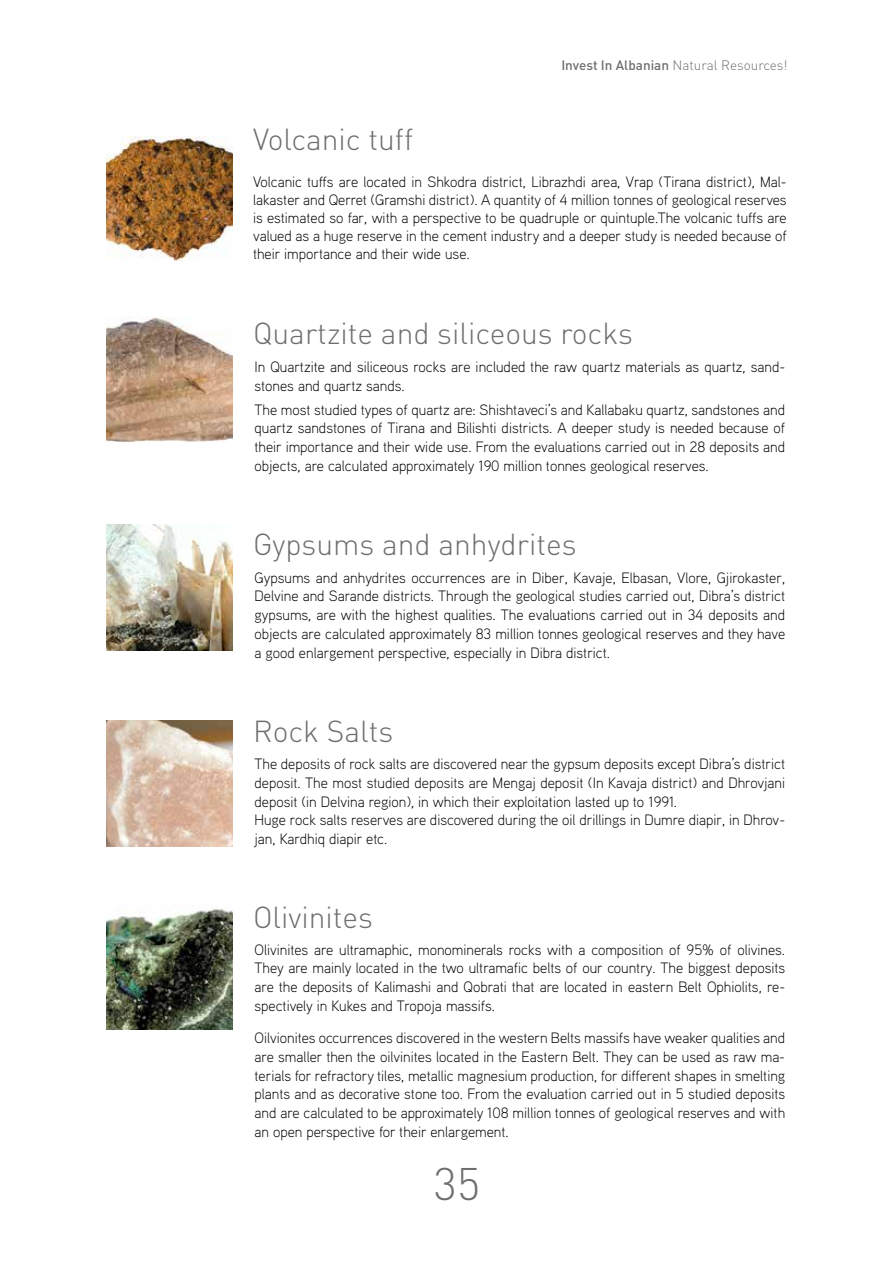
<style>
.page{position:relative;width:893px;height:1263px;background:#fff}
.page>*{position:absolute;margin:0;border:0;box-sizing:border-box;transform-origin:0 0}
.t1{font:300 45px "DIN Pro";color:#6d6e71}
.t2{font:300 30px "DIN Pro";color:#6d6e71}
.t3{font:300 15px/18.8px "Aaux Pro";color:#000;text-align:justify}
.t4{font:300 13.5px "DIN Pro";color:#6d6e71}
.s1{font-weight:500}
</style>
<div class="page">
<img style="left:106px;top:136px;width:127px;height:125px">
<img style="left:106px;top:316px;width:127px;height:126px">
<img style="left:106px;top:524px;width:127px;height:127px">
<img style="left:106px;top:720px;width:127px;height:126px">
<img style="left:106px;top:908px;width:127px;height:121px">
<p class="t4" style="left:561px;top:56px;width:228px"><span class="s1">Invest In Albanian</span> Natural Resources!</p>
<h2 class="t2" style="left:253px;top:119px;width:162px">Volcanic tuff</h2>
<p class="t3" style="left:253px;top:172px;width:535px;line-height:18px">Volcanic tuffs are located in Shkodra district, Librazhdi area, Vrap (Tirana district), Mal&shy;lakaster and Qerret (Gramshi district). A quantity of 4 million tonnes of geological reserves is estimated so far, with a perspective to be quadruple or quintuple.The volcanic tuffs are valued as a huge reserve in the cement industry and a deeper study is needed because of their importance and their wide use.</p>
<h2 class="t2" style="left:253px;top:313px;width:381px">Quartzite and siliceous rocks</h2>
<p class="t3" style="left:254px;top:357px;width:532px">In Quartzite and siliceous rocks are included the raw quartz materials as quartz, sand&shy;stones and quartz sands.</p>
<p class="t3" style="left:254px;top:400px;width:532px">The most studied types of quartz are: Shishtaveci’s and Kallabaku quartz, sandstones and quartz sandstones of Tirana and Bilishti districts. A deeper study is needed because of their importance and their wide use. From the evaluations carried out in 28 deposits and objects, are calculated approximately 190 million tonnes geological reserves.</p>
<h2 class="t2" style="left:253px;top:524px;width:325px">Gypsums and anhydrites</h2>
<p class="t3" style="left:254px;top:568px;width:532px">Gypsums and anhydrites occurrences are in Diber, Kavaje, Elbasan, Vlore, Gjirokaster, Delvine and Sarande districts. Through the geological studies carried out, Dibra’s district gypsums, are with the highest qualities. The evaluations carried out in 34 deposits and objects are calculated approximately 83 million tonnes geological reserves and they have a good enlargement perspective, especially in Dibra district.</p>
<h2 class="t2" style="left:253px;top:710px;width:142px">Rock Salts</h2>
<p class="t3" style="left:254px;top:753px;width:532px;text-align:left">The deposits of rock salts are discovered near the gypsum deposits except Dibra’s district deposit. The most studied deposits are Mengaj deposit (In Kavaja district) and Dhrovjani deposit (in Delvina region), in which their exploitation lasted up to 1991.<br>Huge rock salts reserves are discovered during the oil drillings in Dumre diapir, in Dhrov&shy;jan, Kardhiq diapir etc.</p>
<h2 class="t2" style="left:253px;top:897px;width:122px">Olivinites</h2>
<p class="t3" style="left:254px;top:939px;width:532px">Olivinites are ultramaphic, monominerals rocks with a composition of 95% of olivines.<br>They are mainly located in the two ultramafic belts of our country. The biggest deposits are the deposits of Kalimashi and Qobrati that are located in eastern Belt Ophiolits, re&shy;spectively in Kukes and Tropoja massifs.</p>
<p class="t3" style="left:254px;top:1028px;width:532px">Oilvionites occurrences discovered in the western Belts massifs have weaker qualities and are smaller then the oilvinites located in the Eastern Belt. They can be used as raw ma&shy;terials for refractory tiles, metallic magnesium production, for different shapes in smelting plants and as decorative stone too. From the evaluation carried out in 5 studied deposits and are calculated to be approximately 108 million tonnes of geological reserves and with an open perspective for their enlargement.</p>
<h1 class="t1" style="left:434px;top:1153px;width:48px">35</h1>
</div>
